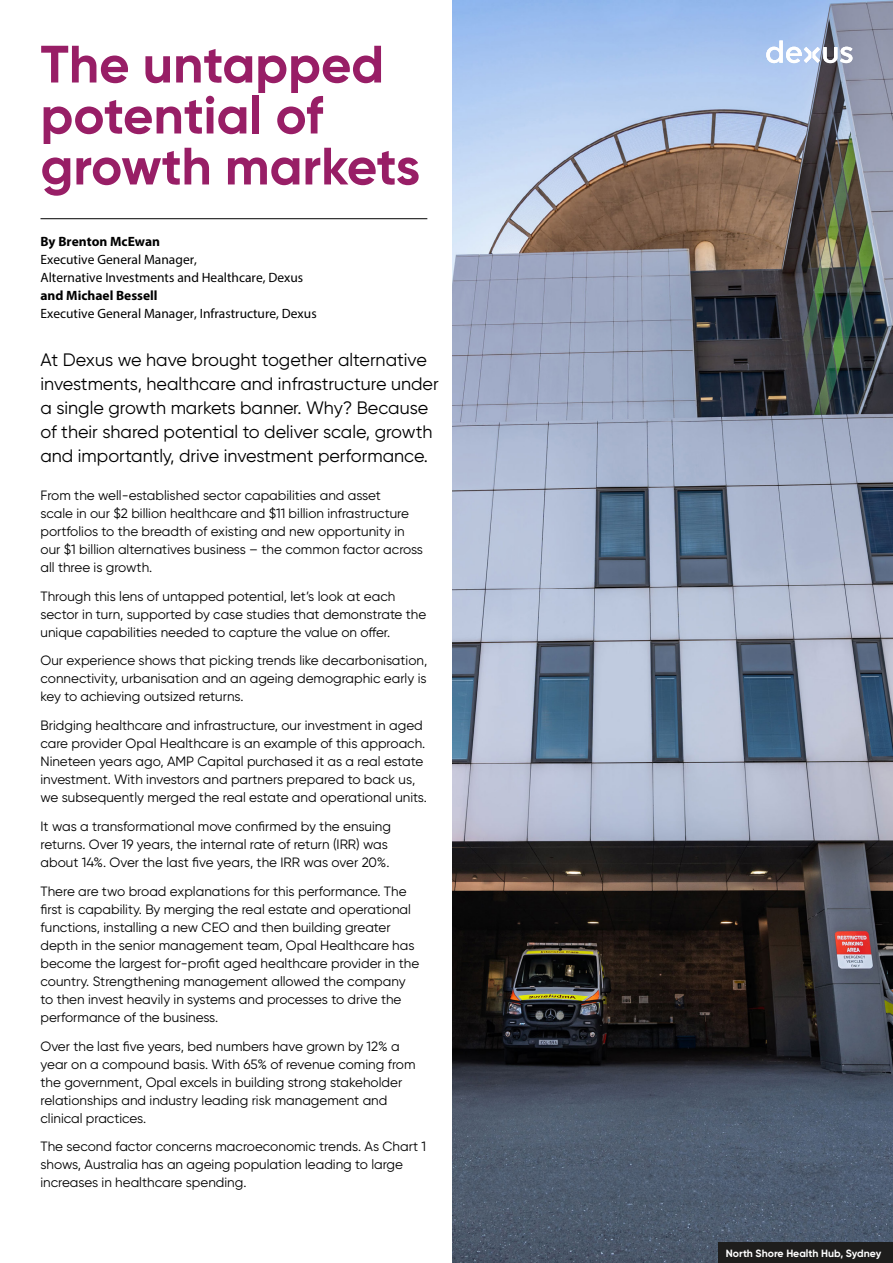
<style>
.page{position:relative;width:893px;height:1263px;background:#fff}
.page>*{position:absolute;margin:0;border:0;box-sizing:border-box;transform-origin:0 0}
.t1{font:700 52.5px/51px "Gilroy";color:#981e66}
.t2{font:18px/24px "Gilroy";color:#000}
.t3{font:13.5px/18px "Gilroy";color:#000}
.t4{font:13.5px/18px "Myriad Pro";color:#000}
.t5{font:700 10.5px "Gilroy";color:#fff}
.s1{font-weight:700}
</style>
<div class="page">
<img style="left:453px;top:0;width:440px;height:1263px">
<div style="left:719px;top:1242px;width:174px;height:21px;background:#1e1d1c"></div>
<svg style="left:766px;top:41px;width:86px;height:22px"></svg>
<hr style="left:40px;top:218px;width:387px;height:1px;background:#000">
<p class="t1" style="left:40px;top:38px;width:381px">The untapped potential of growth markets</p>
<p class="t4" style="left:40px;top:232px;width:278px"><span class="s1">By Brenton McEwan<br></span>Executive General Manager,<br>Alternative Investments and Healthcare, Dexus <span class="s1">and Michael Bessell<br></span>Executive General Manager, Infrastructure, Dexus</p>
<p class="t2" style="left:40px;top:348px;width:400px">At Dexus we have brought together alternative investments, healthcare and infrastructure under a single growth markets banner. Why? Because of their shared potential to deliver scale, growth and importantly, drive investment performance.</p>
<p class="t3" style="left:40px;top:486px;width:384px">From the well-established sector capabilities and asset<br>scale in our $2 billion healthcare and $11 billion infrastructure portfolios to the breadth of existing and new opportunity in our $1 billion alternatives business – the common factor across all three is growth.</p>
<p class="t3" style="left:40px;top:587px;width:387px">Through this lens of untapped potential, let’s look at each sector in turn, supported by case studies that demonstrate the unique capabilities needed to capture the value on offer.</p>
<p class="t3" style="left:40px;top:651px;width:388px;text-align:justify">Our experience shows that picking trends like decarbonisation, connectivity, urbanisation and an ageing demographic early is key to achieving outsized returns.</p>
<p class="t3" style="left:40px;top:716px;width:388px">Bridging healthcare and infrastructure, our investment in aged care provider Opal Healthcare is an example of this approach.<br>Nineteen years ago, AMP Capital purchased it as a real estate investment. With investors and partners prepared to back us, we subsequently merged the real estate and operational units.</p>
<p class="t3" style="left:40px;top:817px;width:352px">It was a transformational move confirmed by the ensuing returns. Over 19 years, the internal rate of return (IRR) was about 14%. Over the last five years, the IRR was over 20%.</p>
<p class="t3" style="left:40px;top:882px;width:380px">There are two broad explanations for this performance. The first is capability. By merging the real estate and operational functions, installing a new CEO and then building greater depth in the senior management team, Opal Healthcare has become the largest for-profit aged healthcare provider in the country. Strengthening management allowed the company to then invest heavily in systems and processes to drive the performance of the business.</p>
<p class="t3" style="left:40px;top:1037px;width:376px">Over the last five years, bed numbers have grown by 12% a year on a compound basis. With 65% of revenue coming from the government, Opal excels in building strong stakeholder relationships and industry leading risk management and clinical practices.</p>
<p class="t3" style="left:40px;top:1137px;width:387px">The second factor concerns macroeconomic trends. As Chart 1 shows, Australia has an ageing population leading to large increases in healthcare spending.</p>
<p class="t5" style="left:726px;top:1247px;width:157px">North Shore Health Hub, Sydney</p>
</div>
